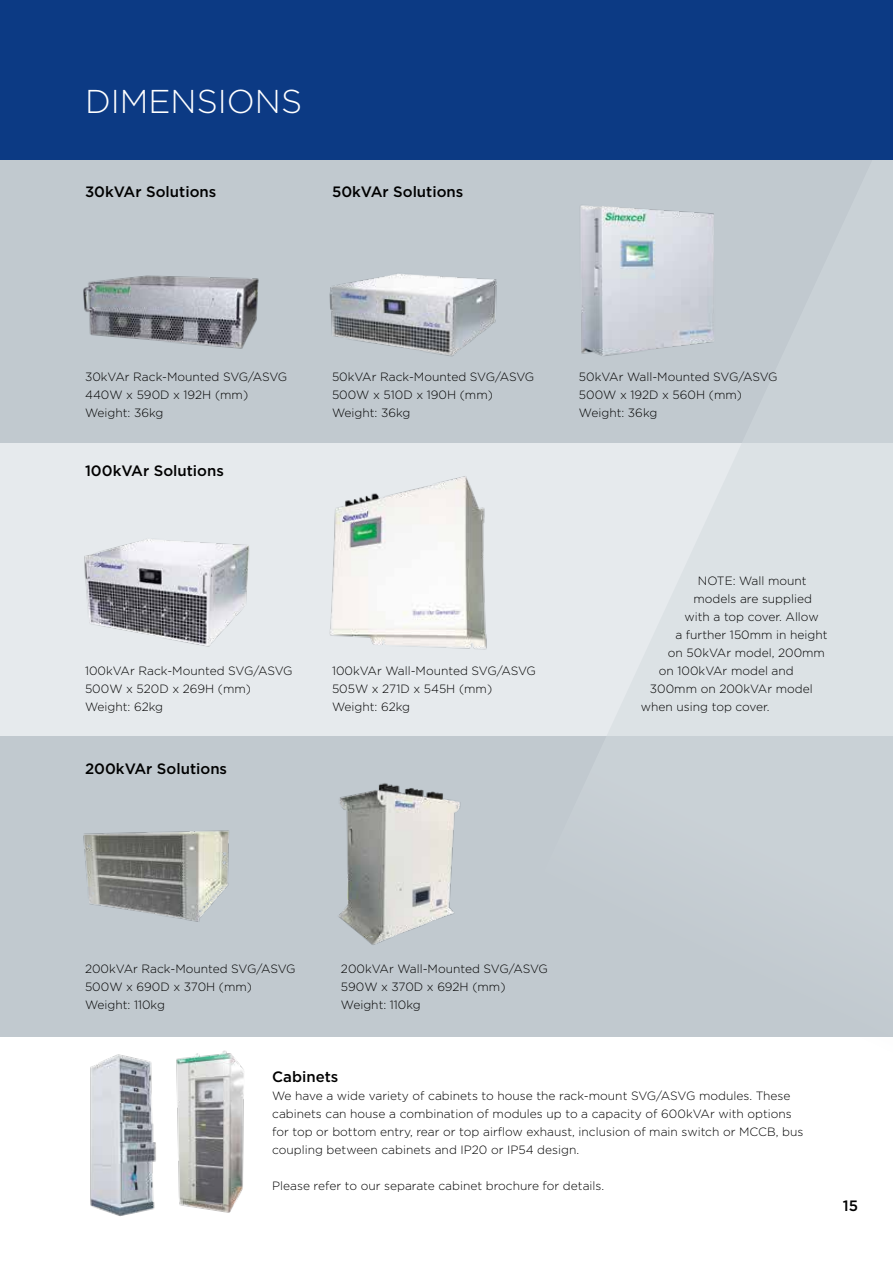
<style>
.page{position:relative;width:893px;height:1263px;background:#fff}
.page>*{position:absolute;margin:0;border:0;box-sizing:border-box;transform-origin:0 0}
.t1{font:300 33px "Gotham";color:#fff}
.t2{font:500 15px "Gotham";color:#000}
.t3{font:300 12px/18px "Gotham";color:#000}
</style>
<div class="page">
<div style="left:0;top:144px;width:893px;height:331px;background:#c1c9cf"></div>
<div style="left:0;top:443px;width:893px;height:331px;background:#e6eaed"></div>
<div style="left:0;top:736px;width:893px;height:301px;background:#c1c9cf"></div>
<img style="left:329px;top:274px;width:110px;height:81px">
<img style="left:84px;top:539px;width:165px;height:108px">
<img style="left:83px;top:275px;width:176px;height:74px">
<img style="left:329px;top:482px;width:110px;height:166px">
<svg style="left:439px;top:159px;width:454px;height:491px"></svg>
<img style="left:90px;top:1054px;width:66px;height:163px">
<img style="left:176px;top:1050px;width:68px;height:163px">
<div style="left:0;top:0;width:893px;height:159px;background:#0c3a84"></div>
<img style="left:338px;top:783px;width:123px;height:162px">
<img style="left:83px;top:830px;width:146px;height:92px">
<h1 class="t1" style="left:85px;top:83px;width:219px">DIMENSIONS</h1>
<p class="t2" style="left:85px;top:184px;width:133px">30kVAr Solutions</p>
<p class="t2" style="left:332px;top:184px;width:133px">50kVAr Solutions</p>
<p class="t3" style="left:85px;top:367px;width:204px">30kVAr Rack-Mounted SVG/ASVG<br>440W x 590D x 192H (mm)<br>Weight: 36kg</p>
<p class="t2" style="left:85px;top:462px;width:140px">100kVAr Solutions</p>
<p class="t3" style="left:332px;top:367px;width:204px">50kVAr Rack-Mounted SVG/ASVG<br>500W x 510D x 190H (mm)<br>Weight: 36kg</p>
<p class="t3" style="left:85px;top:661px;width:209px">100kVAr Rack-Mounted SVG/ASVG<br>500W x 520D x 269H (mm)<br>Weight: 62kg</p>
<p class="t2" style="left:85px;top:760px;width:144px">200kVAr Solutions</p>
<p class="t3" style="left:332px;top:661px;width:205px">100kVAr Wall-Mounted SVG/ASVG<br>505W x 271D x 545H (mm)<br>Weight: 62kg</p>
<p class="t3" style="left:579px;top:367px;width:200px">50kVAr Wall-Mounted SVG/ASVG<br>500W x 192D x 560H (mm)<br>Weight: 36kg</p>
<p class="t3" style="left:698px;top:571px;width:110px">NOTE: Wall mount</p>
<p class="t3" style="left:693px;top:589px;width:120px">models are supplied</p>
<p class="t3" style="left:684px;top:607px;width:136px">with a top cover. Allow</p>
<p class="t3" style="left:675px;top:625px;width:154px">a further 150mm in height</p>
<p class="t3" style="left:668px;top:643px;width:159px">on 50kVAr model, 200mm</p>
<p class="t3" style="left:659px;top:661px;width:136px">on 100kVAr model and</p>
<p class="t3" style="left:650px;top:679px;width:164px">300mm on 200kVAr model</p>
<p class="t3" style="left:641px;top:697px;width:130px">when using top cover.</p>
<p class="t3" style="left:85px;top:959px;width:212px">200kVAr Rack-Mounted SVG/ASVG<br>500W x 690D x 370H (mm)<br>Weight: 110kg</p>
<p class="t3" style="left:341px;top:959px;width:208px">200kVAr Wall-Mounted SVG/ASVG<br>590W x 370D x 692H (mm)<br>Weight: 110kg</p>
<p class="t2" style="left:272px;top:1068px;width:68px">Cabinets</p>
<p class="t3" style="left:272px;top:1086px;width:533px">We have a wide variety of cabinets to house the rack-mount SVG/ASVG modules. These cabinets can house a combination of modules up to a capacity of 600kVAr with options for top or bottom entry, rear or top airflow exhaust, inclusion of main switch or MCCB, bus coupling between cabinets and IP20 or IP54 design.</p>
<p class="t3" style="left:272px;top:1176px;width:334px">Please refer to our separate cabinet brochure for details.</p>
<p class="t2" style="left:843px;top:1197px;width:17px">15</p>
</div>
